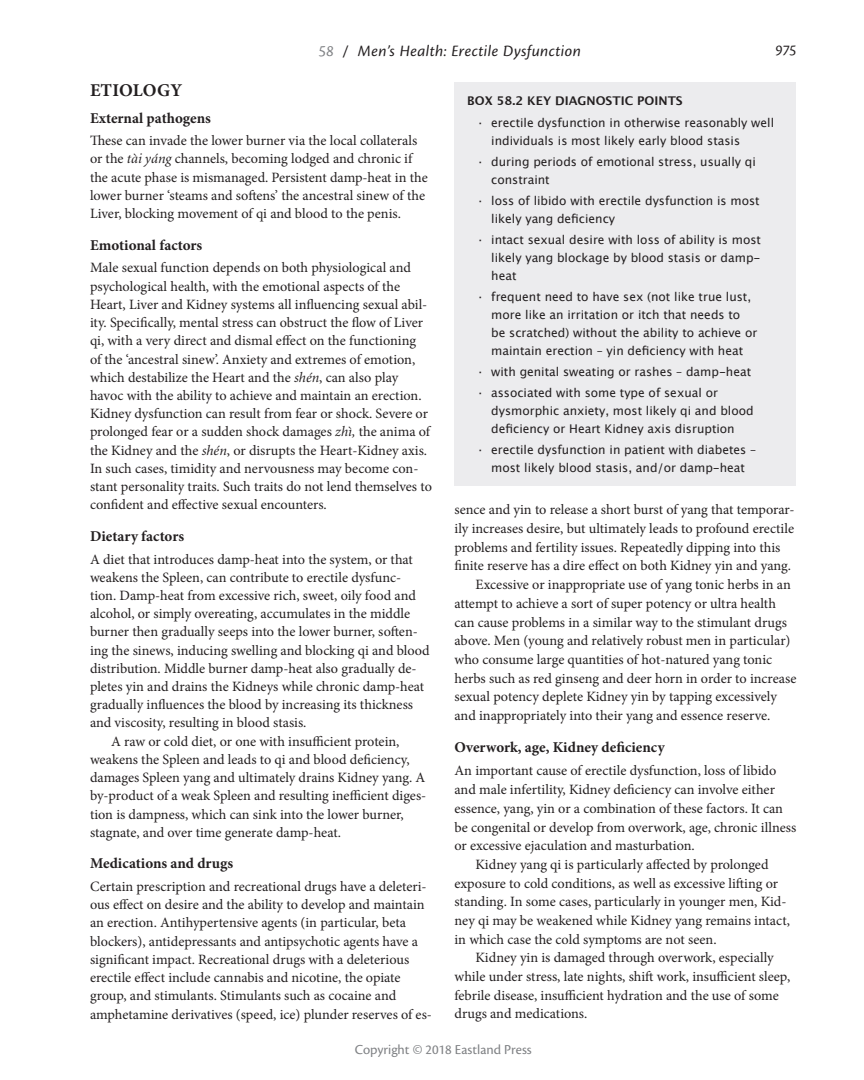
<style>
.page{position:relative;width:864px;height:1080px;background:#fff}
.page>*{position:absolute;margin:0;border:0;box-sizing:border-box;transform-origin:0 0}
.t1{font:700 18px "Minion Pro";letter-spacing:.01em;color:#231f20}
.t2{font:italic 16.5px "Cronos Pro";letter-spacing:.025em;color:#231f20}
.t3{font:italic 15.75px "Cronos Pro";color:#231f20}
.t4{font:700 15px "Minion Pro";color:#231f20}
.t5{font:14.25px/18.1px "Minion Pro";color:#231f20}
.t6{font:14.25px "Cronos Pro";color:#808285}
.t7{font:12px/18px "Lucida Grande";color:#231f20}
.t8{font:700 12px "Lucida Grande";color:#231f20}
.s1{color:#808285}
.s2{font-family:"Gary";font-style:italic}
</style>
<div class="page">
<div style="left:454px;top:82px;width:342px;height:404px;background:#ececee"></div>
<p class="t2" style="left:319px;top:42px;width:264px"><span class="s1">58</span> / Men’s Health: Erectile Dysfunction</p>
<p class="t3" style="left:776px;top:42px;width:22px">975</p>
<p class="t1" style="left:90px;top:77px;width:94px">ETIOLOGY</p>
<p class="t4" style="left:90px;top:107px;width:123px">External pathogens</p>
<p class="t5" style="left:90px;top:132px;width:339px">These can invade the lower burner via the local collaterals or the <span class="s2">tài yáng</span> channels, becoming lodged and chronic if the acute phase is mismanaged. Persistent damp-heat in the lower burner ‘steams and softens’ the ancestral sinew of the Liver, blocking movement of qi and blood to the penis.</p>
<p class="t4" style="left:90px;top:234px;width:114px">Emotional factors</p>
<p class="t5" style="left:90px;top:259px;width:343px">Male sexual function depends on both physiological and psychological health, with the emotional aspects of the Heart, Liver and Kidney systems all influencing sexual abil&shy;ity. Specifically, mental stress can obstruct the flow of Liver qi, with a very direct and dismal effect on the functioning<br>of the ‘ancestral sinew’. Anxiety and extremes of emotion, which destabilize the Heart and the <span class="s2">shén</span>, can also play havoc with the ability to achieve and maintain an erection.<br>Kidney dysfunction can result from fear or shock. Severe or prolonged fear or a sudden shock damages <span class="s2">zhì,</span> the anima of the Kidney and the <span class="s2">shén</span>, or disrupts the Heart-Kidney axis.<br>In such cases, timidity and nervousness may become con&shy;stant personality traits. Such traits do not lend themselves to confident and effective sexual encounters.</p>
<p class="t4" style="left:90px;top:526px;width:96px">Dietary factors</p>
<p class="t5" style="left:90px;top:550px;width:324px">A diet that introduces damp-heat into the system, or that</p>
<p class="t5" style="left:90px;top:568px;width:313px">weakens the Spleen, can contribute to erectile dysfunc-</p>
<p class="t5" style="left:90px;top:586px;width:328px">tion. Damp-heat from excessive rich, sweet, oily food and</p>
<p class="t5" style="left:90px;top:605px;width:322px">alcohol, or simply overeating, accumulates in the middle</p>
<p class="t5" style="left:90px;top:623px;width:329px">burner then gradually seeps into the lower burner, soften-</p>
<p class="t5" style="left:90px;top:641px;width:341px">ing the sinews, inducing swelling and blocking qi and blood</p>
<p class="t5" style="left:90px;top:659px;width:328px">distribution. Middle burner damp-heat also gradually de-</p>
<p class="t5" style="left:90px;top:677px;width:336px">pletes yin and drains the Kidneys while chronic damp-heat</p>
<p class="t5" style="left:90px;top:696px;width:325px">gradually influences the blood by increasing its thickness</p>
<p class="t5" style="left:90px;top:714px;width:218px">and viscosity, resulting in blood stasis.</p>
<p class="t5" style="left:111px;top:732px;width:290px">A raw or cold diet, or one with insufficient protein,</p>
<p class="t5" style="left:90px;top:750px;width:321px">weakens the Spleen and leads to qi and blood deficiency,</p>
<p class="t5" style="left:90px;top:769px;width:337px">damages Spleen yang and ultimately drains Kidney yang. A</p>
<p class="t5" style="left:90px;top:787px;width:338px">by-product of a weak Spleen and resulting inefficient diges-</p>
<p class="t5" style="left:90px;top:805px;width:315px">tion is dampness, which can sink into the lower burner,</p>
<p class="t5" style="left:90px;top:823px;width:252px">stagnate, and over time generate damp-heat.</p>
<p class="t4" style="left:90px;top:853px;width:145px">Medications and drugs</p>
<p class="t5" style="left:90px;top:878px;width:343px">Certain prescription and recreational drugs have a deleteri&shy;ous effect on desire and the ability to develop and maintain an erection. Antihypertensive agents (in particular, beta blockers), antidepressants and antipsychotic agents have a significant impact. Recreational drugs with a deleterious erectile effect include cannabis and nicotine, the opiate group, and stimulants. Stimulants such as cocaine and amphetamine derivatives (speed, ice) plunder reserves of es-</p>
<p class="t8" style="left:467px;top:91px;width:217px">BOX 58.2 KEY DIAGNOSTIC POINTS</p>
<p class="t7" style="left:491px;top:114px;width:284px;text-indent:-13px">· erectile dysfunction in otherwise reasonably well individuals is most likely early blood stasis</p>
<p class="t7" style="left:491px;top:153px;width:266px;text-indent:-13px">· during periods of emotional stress, usually qi constraint</p>
<p class="t7" style="left:491px;top:192px;width:270px;text-indent:-13px">· loss of libido with erectile dysfunction is most likely yang deficiency</p>
<p class="t7" style="left:491px;top:231px;width:271px;text-align:justify;text-indent:-13px">· intact sexual desire with loss of ability is most likely yang blockage by blood stasis or damp&shy;heat</p>
<p class="t7" style="left:491px;top:288px;width:268px;text-indent:-13px">· frequent need to have sex (not like true lust, more like an irritation or itch that needs to be scratched) without the ability to achieve or maintain erection – yin deficiency with heat</p>
<p class="t7" style="left:478px;top:362px;width:274px;line-height:21px">· with genital sweating or rashes – damp-heat · associated with some type of sexual or</p>
<p class="t7" style="left:491px;top:402px;width:264px">dysmorphic anxiety, most likely qi and blood deficiency or Heart Kidney axis disruption</p>
<p class="t7" style="left:478px;top:441px;width:279px;text-align:center">· erectile dysfunction in patient with diabetes – most likely blood stasis, and/or damp-heat</p>
<p class="t5" style="left:455px;top:501px;width:342px">sence and yin to release a short burst of yang that temporar-</p>
<p class="t5" style="left:455px;top:520px;width:341px">ily increases desire, but ultimately leads to profound erectile</p>
<p class="t5" style="left:455px;top:538px;width:328px">problems and fertility issues. Repeatedly dipping into this</p>
<p class="t5" style="left:455px;top:557px;width:338px">finite reserve has a dire effect on both Kidney yin and yang.</p>
<p class="t5" style="left:476px;top:576px;width:317px">Excessive or inappropriate use of yang tonic herbs in an</p>
<p class="t5" style="left:455px;top:594px;width:323px">attempt to achieve a sort of super potency or ultra health</p>
<p class="t5" style="left:455px;top:613px;width:334px">can cause problems in a similar way to the stimulant drugs</p>
<p class="t5" style="left:455px;top:632px;width:338px">above. Men (young and relatively robust men in particular)</p>
<p class="t5" style="left:455px;top:650px;width:319px">who consume large quantities of hot-natured yang tonic</p>
<p class="t5" style="left:455px;top:669px;width:343px">herbs such as red ginseng and deer horn in order to increase</p>
<p class="t5" style="left:455px;top:688px;width:324px">sexual potency deplete Kidney yin by tapping excessively</p>
<p class="t5" style="left:455px;top:707px;width:318px">and inappropriately into their yang and essence reserve.</p>
<p class="t4" style="left:454px;top:737px;width:212px">Overwork, age, Kidney deficiency</p>
<p class="t5" style="left:454px;top:762px;width:323px">An important cause of erectile dysfunction, loss of libido</p>
<p class="t5" style="left:454px;top:781px;width:322px">and male infertility, Kidney deficiency can involve either</p>
<p class="t5" style="left:454px;top:799px;width:330px">essence, yang, yin or a combination of these factors. It can</p>
<p class="t5" style="left:454px;top:818px;width:343px">be congenital or develop from overwork, age, chronic illness</p>
<p class="t5" style="left:454px;top:837px;width:242px">or excessive ejaculation and masturbation.</p>
<p class="t5" style="left:476px;top:855px;width:295px">Kidney yang qi is particularly affected by prolonged</p>
<p class="t5" style="left:454px;top:874px;width:325px">exposure to cold conditions, as well as excessive lifting or</p>
<p class="t5" style="left:454px;top:893px;width:334px">standing. In some cases, particularly in younger men, Kid-</p>
<p class="t5" style="left:454px;top:911px;width:337px">ney qi may be weakened while Kidney yang remains intact,</p>
<p class="t5" style="left:454px;top:930px;width:264px">in which case the cold symptoms are not seen.</p>
<p class="t5" style="left:476px;top:949px;width:300px">Kidney yin is damaged through overwork, especially</p>
<p class="t5" style="left:454px;top:968px;width:337px">while under stress, late nights, shift work, insufficient sleep,</p>
<p class="t5" style="left:454px;top:986px;width:326px">febrile disease, insufficient hydration and the use of some</p>
<p class="t5" style="left:454px;top:1005px;width:134px">drugs and medications.</p>
<p class="t6" style="left:355px;top:1041px;width:179px">Copyright © 2018 Eastland Press</p>
</div>
